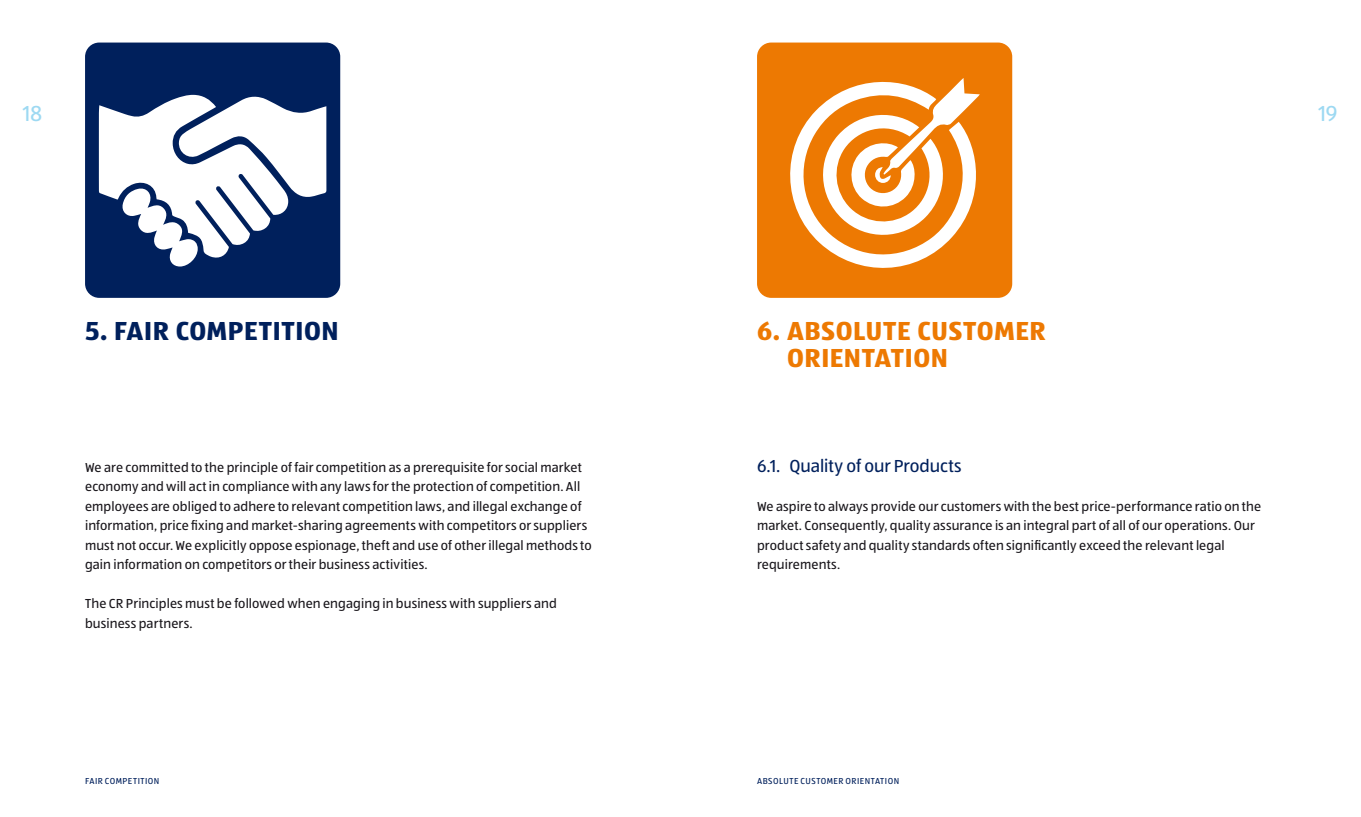
<style>
.page{position:relative;width:1361px;height:817px;background:#fff}
.page>*{position:absolute;margin:0;border:0;box-sizing:border-box;transform-origin:0 0}
.t1{font:700 27px/27px "ALDISUEDOT";letter-spacing:.025em;color:#ed7902}
.t2{font:700 27px "ALDISUEDOT";letter-spacing:.025em;color:#00205c}
.t3{font:22.5px "ALDISUEDOT";color:#9dd9f2}
.t4{font:18px "ALDISUEDOT";color:#00205c}
.t5{font:13.5px/19.5px "ALDISUEDOT";letter-spacing:.01em;color:#1a171c}
.t6{font:9px "ALDISUEDOT";letter-spacing:.05em;color:#00205c}
</style>
<div class="page">
<div style="left:85px;top:43px;width:255px;height:255px;background:#00205c;border-radius:14px"></div>
<svg style="left:99px;top:95px;width:227px;height:171px"></svg>
<div style="left:757px;top:43px;width:255px;height:255px;background:#ed7902;border-radius:14px"></div>
<svg style="left:790px;top:78px;width:190px;height:190px"></svg>
<h2 class="t3" style="left:23px;top:98px;width:21px">18</h2>
<h2 class="t3" style="left:1318px;top:98px;width:21px">19</h2>
<h1 class="t2" style="left:85px;top:312px;width:255px">5. FAIR COMPETITION</h1>
<h1 class="t1" style="left:787px;top:316px;width:260px;text-indent:-30px">6. ABSOLUTE CUSTOMER<br>ORIENTATION</h1>
<p class="t5" style="left:85px;top:457px;width:508px">We are committed to the principle of fair competition as a prerequisite for social market economy and will act in compliance with any laws for the protection of competition. All employees are obliged to adhere to relevant competition laws, and illegal exchange of information, price fixing and market-sharing agreements with competitors or suppliers must not occur. We explicitly oppose espionage, theft and use of other illegal methods to gain information on competitors or their business activities.</p>
<p class="t5" style="left:85px;top:593px;width:473px">The CR Principles must be followed when engaging in business with suppliers and business partners.</p>
<p class="t6" style="left:85px;top:775px;width:76px">FAIR COMPETITION</p>
<h3 class="t4" style="left:757px;top:454px;width:206px">6.1. Quality of our Products</h3>
<p class="t5" style="left:757px;top:496px;width:506px">We aspire to always provide our customers with the best price-performance ratio on the market. Consequently, quality assurance is an integral part of all of our operations. Our product safety and quality standards often significantly exceed the relevant legal requirements.</p>
<p class="t6" style="left:757px;top:775px;width:144px">ABSOLUTE CUSTOMER ORIENTATION</p>
</div>
